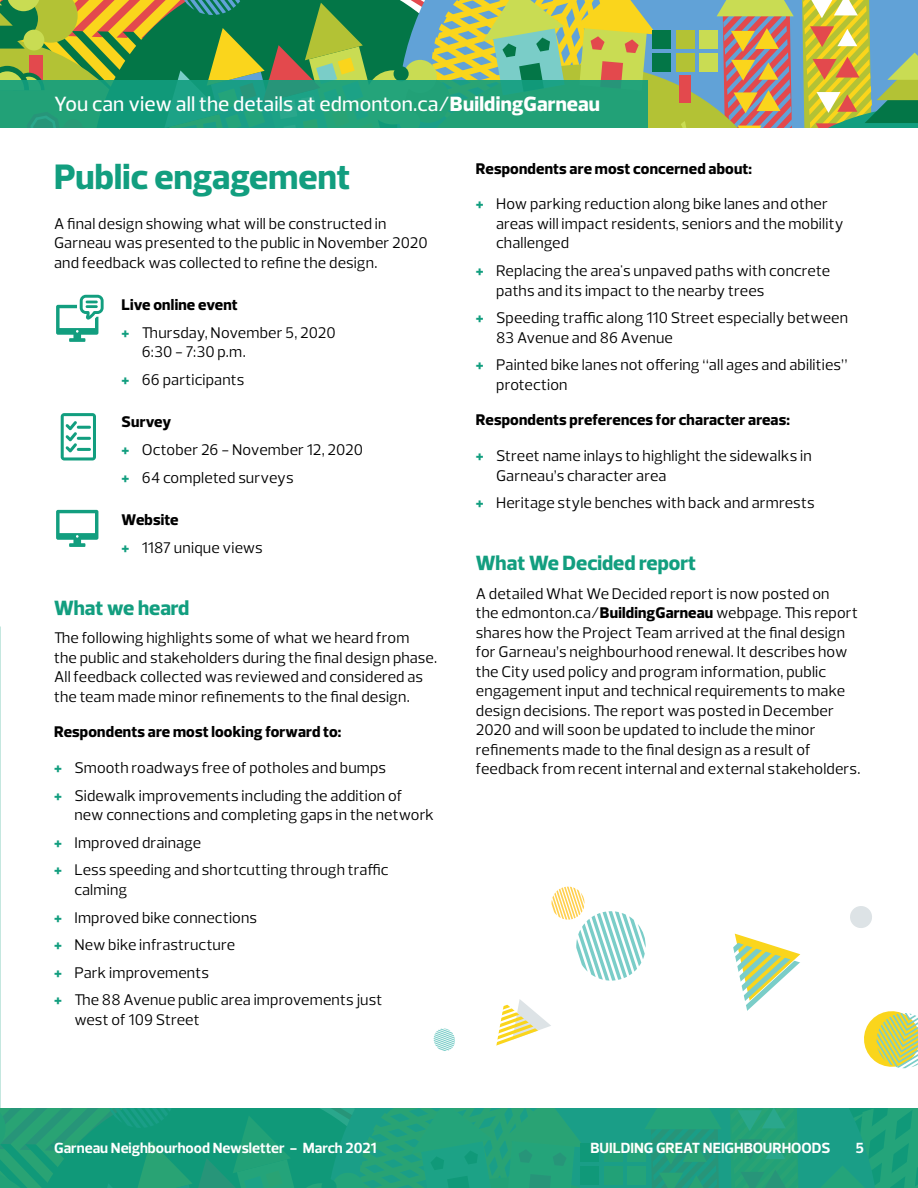
<style>
.page{position:relative;width:918px;height:1188px;background:#fff}
.page>*{position:absolute;margin:0;border:0;box-sizing:border-box;transform-origin:0 0}
.t1{font:800 36px "Prelo";letter-spacing:.005em;color:#129e7f}
.t2{font:500 21px "Prelo";letter-spacing:.005em;color:#fff}
.t3{font:800 21px "Prelo";color:#129e7f}
.t4{font:15.75px/19.5px "Prelo";letter-spacing:.01em;color:#000}
.t5{font:800 15.75px "Prelo";letter-spacing:.01em;color:#000}
.t6{font:700 15px "Prelo";color:#fff}
.s1{font-weight:800}
.s2{font-weight:800;color:#129e7f}
</style>
<div class="page">
<svg style="left:0;top:0;width:918px;height:128px;background:#8aa560"></svg>
<svg style="left:0;top:80px;width:648px;height:47px;background:#1fa07a"></svg>
<svg style="left:61px;top:413px;width:35px;height:48px"></svg>
<svg style="left:56px;top:295px;width:48px;height:47px"></svg>
<svg style="left:56px;top:510px;width:42px;height:37px"></svg>
<svg style="left:864px;top:1011px;width:54px;height:58px"></svg>
<svg style="left:434px;top:1028px;width:21px;height:23px"></svg>
<svg style="left:850px;top:906px;width:22px;height:22px"></svg>
<svg style="left:551px;top:887px;width:95px;height:94px"></svg>
<svg style="left:733px;top:934px;width:68px;height:77px"></svg>
<svg style="left:496px;top:999px;width:55px;height:47px"></svg>
<svg style="left:0;top:1134px;width:918px;height:54px;background:#1d9e7b"></svg>
<div style="left:0;top:1108px;width:918px;height:26px;background:linear-gradient(to bottom,#1e9f7e,#1d9e7b)"></div>
<h2 class="t2" style="left:54px;top:90px;width:548px">You can view all the details at edmonton.ca/<span class="s1">BuildingGarneau</span></h2>
<h1 class="t1" style="left:54px;top:154px;width:298px">Public engagement</h1>
<p class="t4" style="left:54px;top:214px;width:375px">A final design showing what will be constructed in<br>Garneau was presented to the public in November 2020 and feedback was collected to refine the design.</p>
<p class="t4" style="left:122px;top:291px;width:216px;line-height:27.6px"><span class="s1">Live online event<br></span><span class="s2">+</span> Thursday, November 5, 2020</p>
<p class="t4" style="left:122px;top:338px;width:126px;line-height:27.6px;text-align:right">6:30 - 7:30 p.m.<br><span class="s2">+</span> 66 participants</p>
<p class="t4" style="left:122px;top:408px;width:243px;line-height:27.6px"><span class="s1">Survey<br></span><span class="s2">+</span> October 26 - November 12, 2020 <span class="s2">+</span> 64 completed surveys</p>
<p class="t4" style="left:122px;top:506px;width:143px;line-height:27.6px"><span class="s1">Website<br></span><span class="s2">+</span> 1187 unique views</p>
<h2 class="t3" style="left:54px;top:594px;width:137px">What we heard</h2>
<p class="t4" style="left:54px;top:628px;width:385px">The following highlights some of what we heard from<br>the public and stakeholders during the final design phase.<br>All feedback collected was reviewed and considered as the team made minor refinements to the final design.</p>
<p class="t5" style="left:54px;top:722px;width:289px">Respondents are most looking forward to:</p>
<p class="t4" style="left:54px;top:754px;width:350px;line-height:27.6px"><span class="s2">+</span> Smooth roadways free of potholes and bumps<br><span class="s2">+</span> Sidewalk improvements including the addition of</p>
<p class="t4" style="left:54px;top:801px;width:382px;line-height:27.6px;text-indent:20px">new connections and completing gaps in the network <span class="s2">+</span> Improved drainage<br><span class="s2">+</span> Less speeding and shortcutting through traffic</p>
<p class="t4" style="left:54px;top:876px;width:330px;line-height:27.6px;text-indent:20px">calming<br><span class="s2">+</span> Improved bike connections<br><span class="s2">+</span> New bike infrastructure<br><span class="s2">+</span> Park improvements<br><span class="s2">+</span> The 88 Avenue public area improvements just</p>
<p class="t4" style="left:74px;top:1010px;width:127px">west of 109 Street</p>
<p class="t5" style="left:476px;top:159px;width:278px">Respondents are most concerned about:</p>
<p class="t4" style="left:496px;top:194px;width:349px;text-indent:-20px"><span class="s2">+</span> How parking reduction along bike lanes and other areas will impact residents, seniors and the mobility challenged</p>
<p class="t4" style="left:496px;top:261px;width:335px;text-indent:-20px"><span class="s2">+</span> Replacing the area's unpaved paths with concrete paths and its impact to the nearby trees</p>
<p class="t4" style="left:496px;top:308px;width:353px;text-indent:-20px"><span class="s2">+</span> Speeding traffic along 110 Street especially between<br>83 Avenue and 86 Avenue</p>
<p class="t4" style="left:496px;top:355px;width:353px;text-indent:-20px"><span class="s2">+</span> Painted bike lanes not offering “all ages and abilities” protection</p>
<p class="t5" style="left:476px;top:410px;width:316px">Respondents preferences for character areas:</p>
<p class="t4" style="left:496px;top:446px;width:317px;text-indent:-20px"><span class="s2">+</span> Street name inlays to highlight the sidewalks in<br>Garneau’s character area</p>
<p class="t4" style="left:476px;top:493px;width:340px"><span class="s2">+</span> Heritage style benches with back and armrests</p>
<h2 class="t3" style="left:476px;top:550px;width:222px">What We Decided report</h2>
<p class="t4" style="left:476px;top:584px;width:386px">A detailed What We Decided report is now posted on<br>the edmonton.ca/<span class="s1">BuildingGarneau</span> webpage. This report shares how the Project Team arrived at the final design for Garneau’s neighbourhood renewal. It describes how the City used policy and program information, public engagement input and technical requirements to make design decisions. The report was posted in December 2020 and will soon be updated to include the minor refinements made to the final design as a result of feedback from recent internal and external stakeholders.</p>
<p class="t6" style="left:54px;top:1139px;width:324px">Garneau Neighbourhood Newsletter - March 2021</p>
<p class="t6" style="left:590px;top:1139px;width:241px">BUILDING GREAT NEIGHBOURHOODS</p>
<p class="t6" style="left:855px;top:1139px;width:10px">5</p>
</div>
